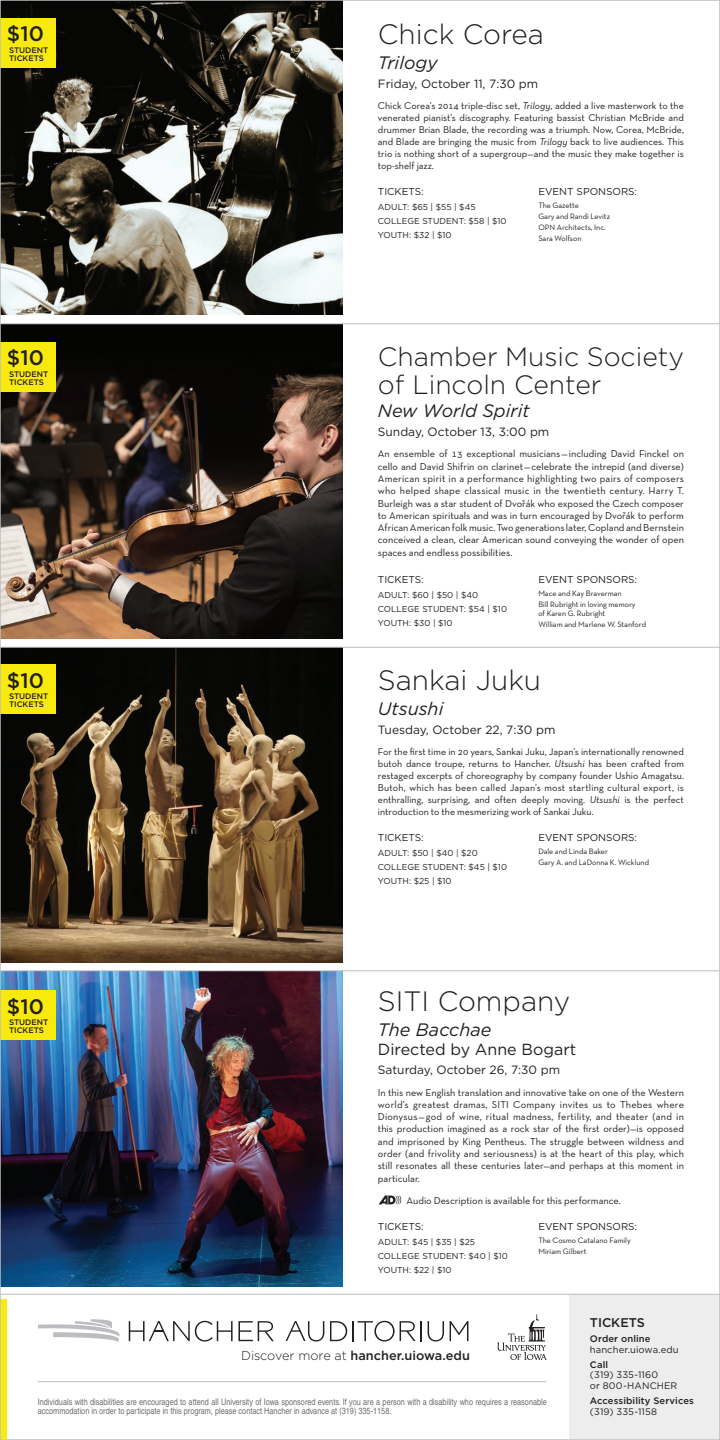
<style>
.page{position:relative;width:720px;height:1440px;background:#fff}
.page>*{position:absolute;margin:0;border:0;box-sizing:border-box;transform-origin:0 0}
.t1{font:300 28px "Gotham";color:#231f20}
.t2{font:300 26.5px/28px "Gotham";color:#231f20}
.t3{font:500 21px "Gotham";color:#231f20}
.t4{font:italic 18px "Gotham";color:#231f20}
.t5{font:16px "Gotham";color:#231f20}
.t6{font:500 12.7px "Gotham";color:#231f20}
.t7{font:500 12.6px "Gotham";color:#231f20}
.t8{font:12px "Gotham";color:#231f20}
.t9{font:10.2px/12.3px "Neutra Text TF";color:#231f20;text-align:justify}
.t10{font:10px/12.1px "Neutra Text TF";color:#231f20;text-align:justify}
.t11{font:10px "Gotham";color:#231f20}
.t12{font:9.5px/10.5px "Gotham";letter-spacing:.015em;color:#231f20}
.t13{font:500 9.5px "Gotham";letter-spacing:.01em;color:#231f20}
.t14{font:condensed 8.9px/9.5px "Helvetica";color:#6c6d70}
.t15{font:8.6px/14.1px "Gotham";color:#231f20}
.t16{font:8px/11px "Neutra Text TF";color:#231f20}
.t17{font:500 8px/8px "Gotham";color:#231f20}
.s1{font-style:italic}
.s2{font-weight:300}
</style>
<div class="page">
<div style="left:569px;top:1294px;width:151px;height:145px;background:#e9e9e9"></div>
<svg style="left:129px;top:1321px;width:145px;height:21px"></svg>
<svg style="left:330px;top:1321px;width:17px;height:20px"></svg>
<hr style="left:352px;top:1321px;width:2px;height:20px;background:#231f20">
<hr style="left:420px;top:1321px;width:2px;height:20px;background:#231f20">
<svg style="left:428px;top:1321px;width:16px;height:20px"></svg>
<svg style="left:450px;top:1321px;width:18px;height:20px"></svg>
<svg style="left:286px;top:1321px;width:38px;height:20px"></svg>
<svg style="left:357px;top:1321px;width:59px;height:21px"></svg>
<svg style="left:38px;top:1319px;width:81px;height:23px"></svg>
<svg style="left:497px;top:1314px;width:50px;height:46px"></svg>
<div style="left:0;top:1299px;width:7px;height:140px;background:#f9ea0e"></div>
<hr style="left:38px;top:1381px;width:508px;height:1px;background:#bcbdc0">
<img style="left:2px;top:972px;width:340px;height:314px">
<img style="left:2px;top:648px;width:340px;height:315px">
<img style="left:2px;top:325px;width:340px;height:314px">
<img style="left:2px;top:2px;width:340px;height:313px">
<svg style="left:379px;top:1195px;width:22px;height:9px"></svg>
<div style="left:0;top:665px;width:56px;height:49px;background:#f9ea0e"></div>
<div style="left:0;top:342px;width:56px;height:49px;background:#f9ea0e"></div>
<div style="left:0;top:18px;width:56px;height:49px;background:#f9ea0e"></div>
<div style="left:0;top:991px;width:56px;height:49px;background:#f9ea0e"></div>
<hr style="left:0;top:971px;width:720px;height:1px;background:#bcbdc0">
<hr style="left:0;top:1294px;width:720px;height:1px;background:#bcbdc0">
<hr style="left:0;top:647px;width:720px;height:1px;background:#bcbdc0">
<hr style="left:0;top:324px;width:720px;height:1px;background:#bcbdc0">
<h3 class="t3" style="left:7px;top:20px;width:39px">$10</h3>
<p class="t17" style="left:9px;top:46px;width:41px">STUDENT<br>TICKETS</p>
<h3 class="t3" style="left:7px;top:344px;width:39px">$10</h3>
<p class="t17" style="left:9px;top:370px;width:41px">STUDENT<br>TICKETS</p>
<h3 class="t3" style="left:7px;top:666px;width:39px">$10</h3>
<p class="t17" style="left:9px;top:692px;width:41px">STUDENT<br>TICKETS</p>
<h3 class="t3" style="left:7px;top:993px;width:39px">$10</h3>
<p class="t17" style="left:9px;top:1019px;width:41px">STUDENT<br>TICKETS</p>
<h1 class="t1" style="left:378px;top:17px;width:168px">Chick Corea</h1>
<h3 class="t4" style="left:378px;top:51px;width:61px">Trilogy</h3>
<p class="t8" style="left:378px;top:76px;width:162px">Friday, October 11, 7:30 pm</p>
<p class="t10" style="left:378px;top:99px;width:308px">Chick Corea’s 2014 triple-disc set, <span class="s1">Trilogy</span>, added a live masterwork to the venerated pianist’s discography. Featuring bassist Christian McBride and drummer Brian Blade, the recording was a triumph. Now, Corea, McBride, and Blade are bringing the music from <span class="s1">Trilogy</span> back to live audiences. This trio is nothing short of a supergroup—and the music they make together is top-shelf jazz.</p>
<p class="t11" style="left:378px;top:185px;width:47px">TICKETS:</p>
<p class="t15" style="left:378px;top:200px;width:130px">ADULT: $65 | $55 | $45<br>COLLEGE STUDENT: $58 | $10<br>YOUTH: $32 | $10</p>
<p class="t11" style="left:538px;top:185px;width:100px">EVENT SPONSORS:</p>
<p class="t16" style="left:538px;top:200px;width:73px">The Gazette<br>Gary and Randi Levitz<br>OPN Architects, Inc.<br>Sara Wolfson</p>
<h2 class="t2" style="left:378px;top:341px;width:308px">Chamber Music Society of Lincoln Center</h2>
<h3 class="t4" style="left:378px;top:399px;width:153px">New World Spirit</h3>
<p class="t8" style="left:378px;top:424px;width:173px">Sunday, October 13, 3:00 pm</p>
<p class="t9" style="left:378px;top:448px;width:308px">An ensemble of 13 exceptional musicians—including David Finckel on cello and David Shifrin on clarinet—celebrate the intrepid (and diverse)<br>American spirit in a performance highlighting two pairs of composers who helped shape classical music in the twentieth century. Harry T.<br>Burleigh was a star student of Dvorák who exposed the Czech composer to American spirituals and was in turn encouraged by Dvorák to perform African American folk music. Two generations later, Copland and Bernstein conceived a clean, clear American sound conveying the wonder of open spaces and endless possibilities.</p>
<p class="t9" style="left:521px;top:497px;width:7px">ˇ</p>
<p class="t9" style="left:622px;top:509px;width:7px">ˇ</p>
<p class="t11" style="left:378px;top:573px;width:47px">TICKETS:</p>
<p class="t15" style="left:378px;top:588px;width:131px">ADULT: $60 | $50 | $40<br>COLLEGE STUDENT: $54 | $10<br>YOUTH: $30 | $10</p>
<p class="t11" style="left:538px;top:573px;width:100px">EVENT SPONSORS:</p>
<p class="t16" style="left:538px;top:588px;width:99px">Mace and Kay Braverman<br>Bill Rubright in loving memory</p>
<p class="t16" style="left:538px;top:607px;width:109px">of Karen G. Rubright<br>William and Marlene W. Stanford</p>
<h1 class="t1" style="left:378px;top:662px;width:165px">Sankai Juku</h1>
<h3 class="t4" style="left:378px;top:697px;width:67px">Utsushi</h3>
<p class="t8" style="left:378px;top:722px;width:179px">Tuesday, October 22, 7:30 pm</p>
<p class="t10" style="left:378px;top:745px;width:308px">For the first time in 20 years, Sankai Juku, Japan’s internationally renowned butoh dance troupe, returns to Hancher. <span class="s1">Utsushi</span> has been crafted from restaged excerpts of choreography by company founder Ushio Amagatsu.<br>Butoh, which has been called Japan’s most startling cultural export, is enthralling, surprising, and often deeply moving. <span class="s1">Utsushi</span> is the perfect introduction to the mesmerizing work of Sankai Juku.</p>
<p class="t11" style="left:378px;top:831px;width:47px">TICKETS:</p>
<p class="t15" style="left:378px;top:846px;width:131px">ADULT: $50 | $40 | $20<br>COLLEGE STUDENT: $45 | $10<br>YOUTH: $25 | $10</p>
<p class="t11" style="left:538px;top:831px;width:100px">EVENT SPONSORS:</p>
<p class="t16" style="left:538px;top:846px;width:112px">Dale and Linda Baker<br>Gary A. and LaDonna K. Wicklund</p>
<h1 class="t1" style="left:378px;top:983px;width:194px">SITI Company</h1>
<h3 class="t4" style="left:378px;top:1018px;width:115px">The Bacchae</h3>
<h3 class="t5" style="left:378px;top:1039px;width:200px">Directed by Anne Bogart</h3>
<p class="t8" style="left:378px;top:1062px;width:184px">Saturday, October 26, 7:30 pm</p>
<p class="t9" style="left:378px;top:1086px;width:308px">In this new English translation and innovative take on one of the Western world’s greatest dramas, SITI Company invites us to Thebes where Dionysus—god of wine, ritual madness, fertility, and theater (and in this production imagined as a rock star of the first order)—is opposed and imprisoned by King Pentheus. The struggle between wildness and order (and frivolity and seriousness) is at the heart of this play, which still resonates all these centuries later—and perhaps at this moment in particular.</p>
<p class="t9" style="left:407px;top:1194px;width:216px">Audio Description is available for this performance.</p>
<p class="t11" style="left:378px;top:1220px;width:47px">TICKETS:</p>
<p class="t15" style="left:378px;top:1234px;width:132px">ADULT: $45 | $35 | $25<br>COLLEGE STUDENT: $40 | $10<br>YOUTH: $22 | $10</p>
<p class="t11" style="left:538px;top:1220px;width:100px">EVENT SPONSORS:</p>
<p class="t16" style="left:538px;top:1234px;width:94px">The Cosmo Catalano Family<br>Miriam Gilbert</p>
<p class="t6" style="left:241px;top:1347px;width:230px"><span class="s2">Discover more at</span> hancher.uiowa.edu</p>
<p class="t14" style="left:38px;top:1397px;width:511px">Individuals with disabilities are encouraged to attend all University of Iowa sponsored events. If you are a person with a disability who requires a reasonable accommodation in order to participate in this program, please contact Hancher in advance at (319) 335-1158.</p>
<p class="t7" style="left:590px;top:1314px;width:57px">TICKETS</p>
<p class="t13" style="left:590px;top:1332px;width:62px">Order online</p>
<p class="t12" style="left:590px;top:1344px;width:90px">hancher.uiowa.edu</p>
<p class="t13" style="left:590px;top:1358px;width:20px">Call</p>
<p class="t12" style="left:590px;top:1369px;width:89px">(319) 335-1160<br>or 800-HANCHER</p>
<p class="t13" style="left:590px;top:1394px;width:106px">Accessibility Services</p>
<p class="t12" style="left:590px;top:1406px;width:69px">(319) 335-1158</p>
</div>
